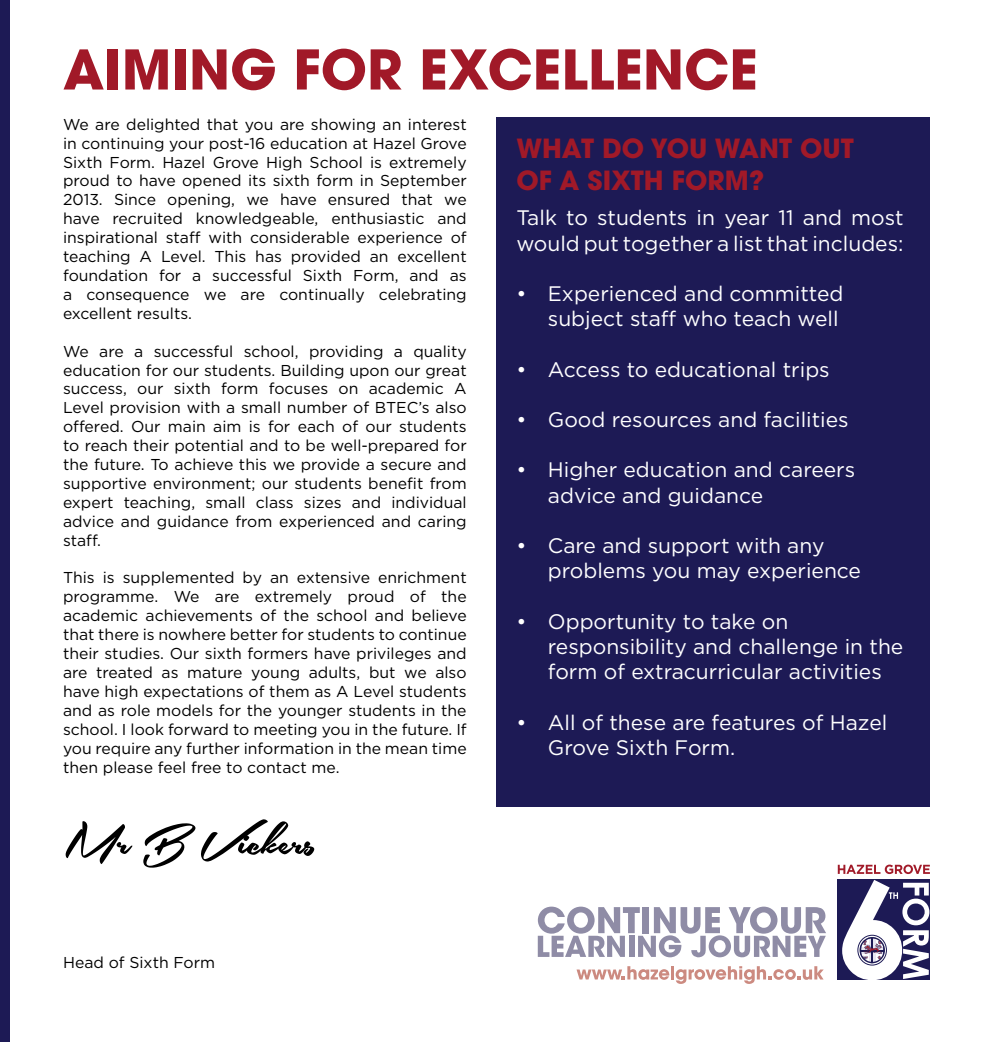
<style>
.page{position:relative;width:993px;height:1042px;background:#fff}
.page>*{position:absolute;margin:0;border:0;box-sizing:border-box;transform-origin:0 0}
.t1{font:57.75px "Southern Aire Personal Use Only";color:#000}
.t2{font:700 54.25px "ITC Avant Garde Pro";color:#a11928}
.t3{font:700 26.25px/31.5px "ITC Avant Garde Pro";color:#a11928}
.t4{font:21px/25.2px "Gotham";color:#fff}
.t5{font:15.75px/18.9px "Gotham";color:#000;text-align:justify}
</style>
<div class="page">
<div style="left:496px;top:117px;width:433px;height:689px;background:#1d1a55"></div>
<svg style="left:837px;top:864px;width:92px;height:10px"></svg>
<div style="left:837px;top:880px;width:92px;height:100px;background:#1d1a55"></div>
<svg style="left:842px;top:880px;width:87px;height:100px"></svg>
<div style="left:859px;top:937px;width:25px;height:26px;border:1px solid #1d1a55;border-radius:50%"></div>
<div style="left:857px;top:935px;width:29px;height:30px;border:1px solid #1d1a55;border-radius:50%"></div>
<svg style="left:537px;top:906px;width:288px;height:51px"></svg>
<svg style="left:576px;top:966px;width:247px;height:18px"></svg>
<div style="left:0;top:0;width:10px;height:1042px;background:#1d1a55"></div>
<h2 class="t2" style="left:63px;top:33px;width:696px">AIMING FOR EXCELLENCE</h2>
<p class="t5" style="left:63px;top:114px;width:405px">We are delighted that you are showing an interest in continuing your post-16 education at Hazel Grove Sixth Form. Hazel Grove High School is extremely proud to have opened its sixth form in September 2013. Since opening, we have ensured that we have recruited knowledgeable, enthusiastic and inspirational staff with considerable experience of teaching A Level. This has provided an excellent foundation for a successful Sixth Form, and as a consequence we are continually celebrating excellent results.</p>
<p class="t5" style="left:63px;top:341px;width:405px">We are a successful school, providing a quality education for our students. Building upon our great success, our sixth form focuses on academic A Level provision with a small number of BTEC’s also offered. Our main aim is for each of our students to reach their potential and to be well-prepared for the future. To achieve this we provide a secure and supportive environment; our students benefit from expert teaching, small class sizes and individual advice and guidance from experienced and caring staff.</p>
<p class="t5" style="left:63px;top:568px;width:405px">This is supplemented by an extensive enrichment programme. We are extremely proud of the academic achievements of the school and believe that there is nowhere better for students to continue their studies. Our sixth formers have privileges and are treated as mature young adults, but we also have high expectations of them as A Level students and as role models for the younger students in the school. I look forward to meeting you in the future. If you require any further information in the mean time then please feel free to contact me.</p>
<h1 class="t1" style="left:63px;top:811px;width:255px">Mr B Vickers</h1>
<p class="t5" style="left:63px;top:952px;width:153px">Head of Sixth Form</p>
<h3 class="t3" style="left:516px;top:133px;width:339px">WHAT DO YOU WANT OUT<br>OF A SIXTH FORM?</h3>
<h3 class="t4" style="left:516px;top:205px;width:388px">Talk to students in year 11 and most would put together a list that includes:</h3>
<h3 class="t4" style="left:516px;top:281px;width:328px;text-align:right">• Experienced and committed subject staff who teach well</h3>
<h3 class="t4" style="left:516px;top:356px;width:315px">• Access to educational trips</h3>
<h3 class="t4" style="left:516px;top:407px;width:334px">• Good resources and facilities</h3>
<h3 class="t4" style="left:547px;top:457px;width:309px;text-indent:-32px">• Higher education and careers advice and guidance</h3>
<h3 class="t4" style="left:547px;top:533px;width:314px;text-indent:-32px">• Care and support with any problems you may experience</h3>
<h3 class="t4" style="left:547px;top:608px;width:357px;text-indent:-32px">• Opportunity to take on responsibility and challenge in the form of extracurricular activities</h3>
<h3 class="t4" style="left:547px;top:709px;width:341px;text-indent:-32px">• All of these are features of Hazel<br>Grove Sixth Form.</h3>
</div>
